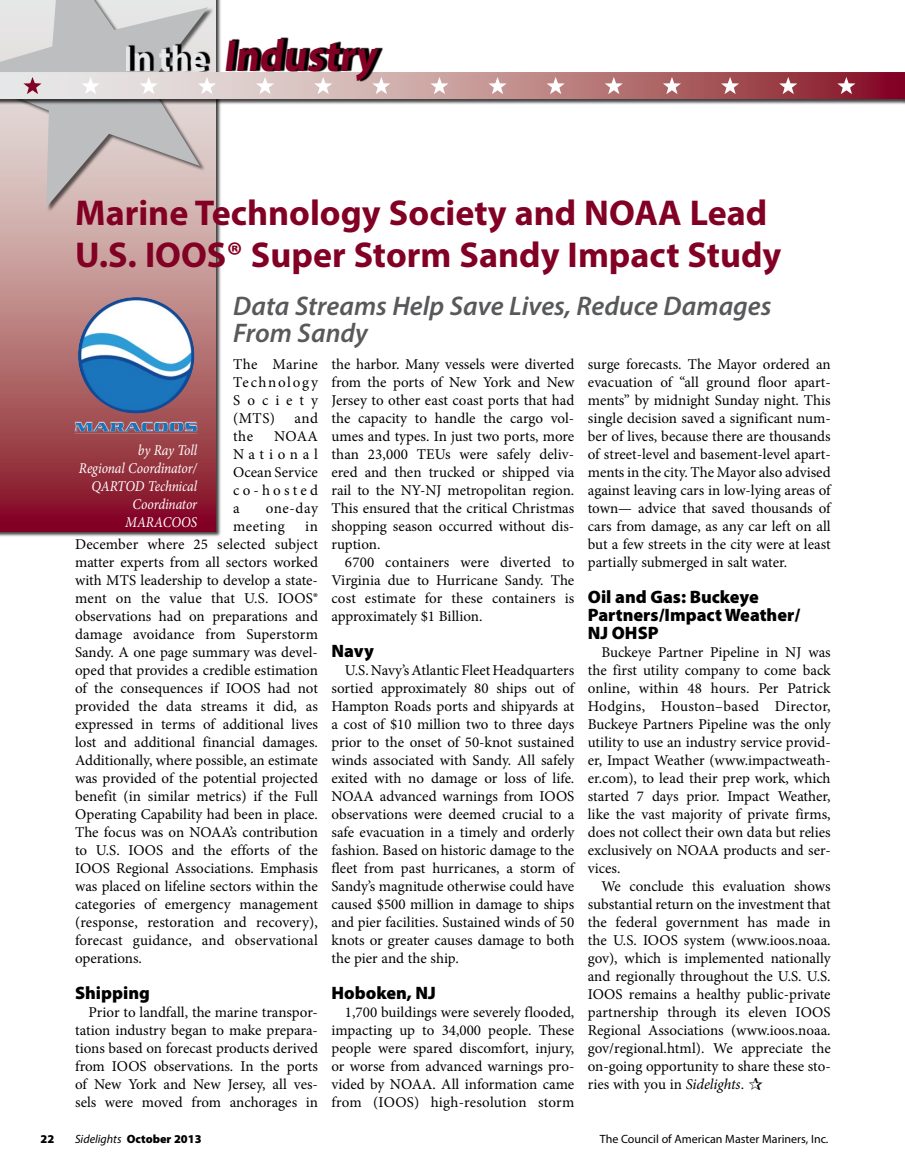
<style>
.page{position:relative;width:905px;height:1175px;background:#fff}
.page>*{position:absolute;margin:0;border:0;box-sizing:border-box;transform-origin:0 0}
.t1{font:700 45px "Myriad Pro";color:#820024;scale:.9 1}
.t2{font:700 36px/42px "Myriad Pro";color:#820024}
.t3{font:italic 600 27px/27px "Myriad Pro";color:#58595b}
.t4{font:900 18px/18px "Myriad Pro";color:#000}
.t5{font:15px/18px "Minion Pro";color:#000;text-align:justify}
.t6{font:italic 15px/18px "Minion Pro";color:#fff;text-align:right;scale:.9 1}
.t7{font:12px "Myriad Pro";color:#000}
.t8{font:900 12px "Myriad Pro";color:#000}
.s1{font-size:36px;color:#e6e7e8}
.s2{font-style:italic}
.s3{font-weight:400;font-style:italic}
</style>
<div class="page">
<div style="left:0;top:0;width:221px;height:537px;background:#000;opacity:.75"></div>
<svg style="left:0;top:0;width:215px;height:531px;background:#ac6369"></svg>
<svg style="left:74px;top:421px;width:123px;height:13px"></svg>
<img style="left:93px;top:422px;width:104px;height:9px">
<img style="left:78px;top:297px;width:116px;height:116px;border-radius:58px">
<svg style="left:904px;top:72px;width:1px;height:27px"></svg>
<div style="left:0;top:0;width:214px;height:213px;background:#000;opacity:.6"></div>
<svg style="left:0;top:0;width:208px;height:207px;background:#cbc3c3"></svg>
<div style="left:0;top:72px;width:904px;height:33px;background:#000;opacity:.75"></div>
<svg style="left:0;top:72px;width:904px;height:27px;background:#be8b8e"></svg>
<svg style="left:23px;top:77px;width:19px;height:17px"></svg>
<svg style="left:82px;top:77px;width:18px;height:17px"></svg>
<svg style="left:140px;top:82px;width:18px;height:12px"></svg>
<svg style="left:198px;top:82px;width:18px;height:12px"></svg>
<svg style="left:256px;top:82px;width:18px;height:12px"></svg>
<svg style="left:314px;top:82px;width:18px;height:12px"></svg>
<svg style="left:372px;top:77px;width:18px;height:17px"></svg>
<svg style="left:430px;top:77px;width:18px;height:17px"></svg>
<svg style="left:488px;top:77px;width:18px;height:17px"></svg>
<svg style="left:546px;top:77px;width:18px;height:17px"></svg>
<svg style="left:604px;top:77px;width:19px;height:17px"></svg>
<svg style="left:663px;top:77px;width:18px;height:17px"></svg>
<svg style="left:721px;top:77px;width:18px;height:17px"></svg>
<svg style="left:779px;top:77px;width:18px;height:17px"></svg>
<svg style="left:837px;top:77px;width:18px;height:17px"></svg>
<svg style="left:128px;top:37px;width:254px;height:45px"></svg>
<h1 class="t1" style="left:124px;top:26px;width:281px"><span class="s1">I n t h e</span> Industry</h1>
<h2 class="t2" style="left:75px;top:191px;width:707px">Marine Technology Society and NOAA Lead<br>U.S. IOOS® Super Storm Sandy Impact Study</h2>
<h3 class="t3" style="left:233px;top:292px;width:540px">Data Streams Help Save Lives, Reduce Damages<br>From Sandy</h3>
<p class="t5" style="left:233px;top:355px;width:87px">The Marine Technology Society (MTS)</p>
<p class="t5" style="left:331px;top:355px;width:244px">the harbor. Many vessels were diverted from the ports of New York and New Jersey to other east coast ports that had the capacity to handle the cargo vol&shy;umes and types. In just two ports, more than 23,000 TEUs were safely deliv&shy;ered and then trucked or shipped via rail to the NY-NJ metropolitan region.<br>This ensured that the critical Christmas shopping season occurred without dis&shy;ruption.</p>
<p class="t5" style="left:331px;top:553px;width:244px;text-indent:14px">6700 containers were diverted to Virginia due to Hurricane Sandy. The cost estimate for these containers is approximately $1 Billion.</p>
<p class="t4" style="left:331px;top:641px;width:44px">Navy</p>
<p class="t5" style="left:331px;top:661px;width:246px;text-indent:14px">U.S. Navy’s Atlantic Fleet Headquarters sortied approximately 80 ships out of Hampton Roads ports and shipyards at a cost of $10 million two to three days prior to the onset of 50-knot sustained winds associated with Sandy. All safely exited with no damage or loss of life.<br>NOAA advanced warnings from IOOS observations were deemed crucial to a safe evacuation in a timely and orderly fashion. Based on historic damage to the fleet from past hurricanes, a storm of Sandy’s magnitude otherwise could have caused $500 million in damage to ships and pier facilities. Sustained winds of 50 knots or greater causes damage to both the pier and the ship.</p>
<p class="t4" style="left:331px;top:983px;width:106px">Hoboken, NJ</p>
<p class="t5" style="left:331px;top:1003px;width:244px;text-indent:14px">1,700 buildings were severely flooded, impacting up to 34,000 people. These people were spared discomfort, injury, or worse from advanced warnings pro&shy;vided by NOAA. All information came from (IOOS) high-resolution storm</p>
<p class="t5" style="left:588px;top:355px;width:246px">surge forecasts. The Mayor ordered an evacuation of “all ground floor apart&shy;ments” by midnight Sunday night. This single decision saved a significant num&shy;ber of lives, because there are thousands of street-level and basement-level apart&shy;ments in the city. The Mayor also advised against leaving cars in low-lying areas of town— advice that saved thousands of cars from damage, as any car left on all but a few streets in the city were at least partially submerged in salt water.</p>
<p class="t4" style="left:588px;top:587px;width:214px">Oil and Gas: Buckeye<br>Partners/Impact Weather/<br>NJ OHSP</p>
<p class="t5" style="left:588px;top:643px;width:245px;text-indent:14px">Buckeye Partner Pipeline in NJ was the first utility company to come back online, within 48 hours. Per Patrick Hodgins, Houston–based Director, Buckeye Partners Pipeline was the only utility to use an industry service provid&shy;er, Impact Weather (www.impactweath&shy;er.com), to lead their prep work, which started 7 days prior. Impact Weather, like the vast majority of private firms, does not collect their own data but relies exclusively on NOAA products and ser&shy;vices.</p>
<p class="t5" style="left:588px;top:877px;width:245px;text-indent:14px">We conclude this evaluation shows substantial return on the investment that the federal government has made in the U.S. IOOS system (www.ioos.noaa. gov), which is implemented nationally and regionally throughout the U.S. U.S.<br>IOOS remains a healthy public-private partnership through its eleven IOOS Regional Associations (www.ioos.noaa. gov/regional.html). We appreciate the on-going opportunity to share these sto&shy;ries with you in <span class="s2">Sidelights</span>.</p>
<p class="t5" style="left:294px;top:409px;width:25px">and</p>
<p class="t5" style="left:233px;top:427px;width:21px">the</p>
<p class="t5" style="left:233px;top:427px;width:86px;text-indent:41px">NOAA National Ocean Service co-hosted a</p>
<p class="t6" style="left:79px;top:441px;width:133px">by Ray Toll<br>Regional Coordinator/<br>QARTOD Technical<br>Coordinator<br>MARACOOS</p>
<p class="t5" style="left:233px;top:499px;width:87px;text-indent:33px">one-day meeting</p>
<p class="t5" style="left:75px;top:517px;width:244px;text-indent:230px">in December where 25 selected subject matter experts from all sectors worked with MTS leadership to develop a state&shy;ment on the value that U.S. IOOS® observations had on preparations and damage avoidance from Superstorm Sandy. A one page summary was devel&shy;oped that provides a credible estimation of the consequences if IOOS had not provided the data streams it did, as expressed in terms of additional lives lost and additional financial damages.<br>Additionally, where possible, an estimate was provided of the potential projected benefit (in similar metrics) if the Full Operating Capability had been in place.<br>The focus was on NOAA’s contribution to U.S. IOOS and the efforts of the IOOS Regional Associations. Emphasis was placed on lifeline sectors within the categories of emergency management (response, restoration and recovery), forecast guidance, and observational operations.</p>
<p class="t4" style="left:75px;top:983px;width:76px">Shipping</p>
<p class="t5" style="left:75px;top:1003px;width:244px;text-indent:14px">Prior to landfall, the marine transpor&shy;tation industry began to make prepara&shy;tions based on forecast products derived from IOOS observations. In the ports of New York and New Jersey, all ves&shy;sels were moved from anchorages in</p>
<p class="t8" style="left:41px;top:1131px;width:15px">22</p>
<p class="t8" style="left:75px;top:1131px;width:128px"><span class="s3">Sidelights</span> October 2013</p>
<p class="t7" style="left:599px;top:1132px;width:230px">The Council of American Master Mariners, Inc.</p>
</div>
